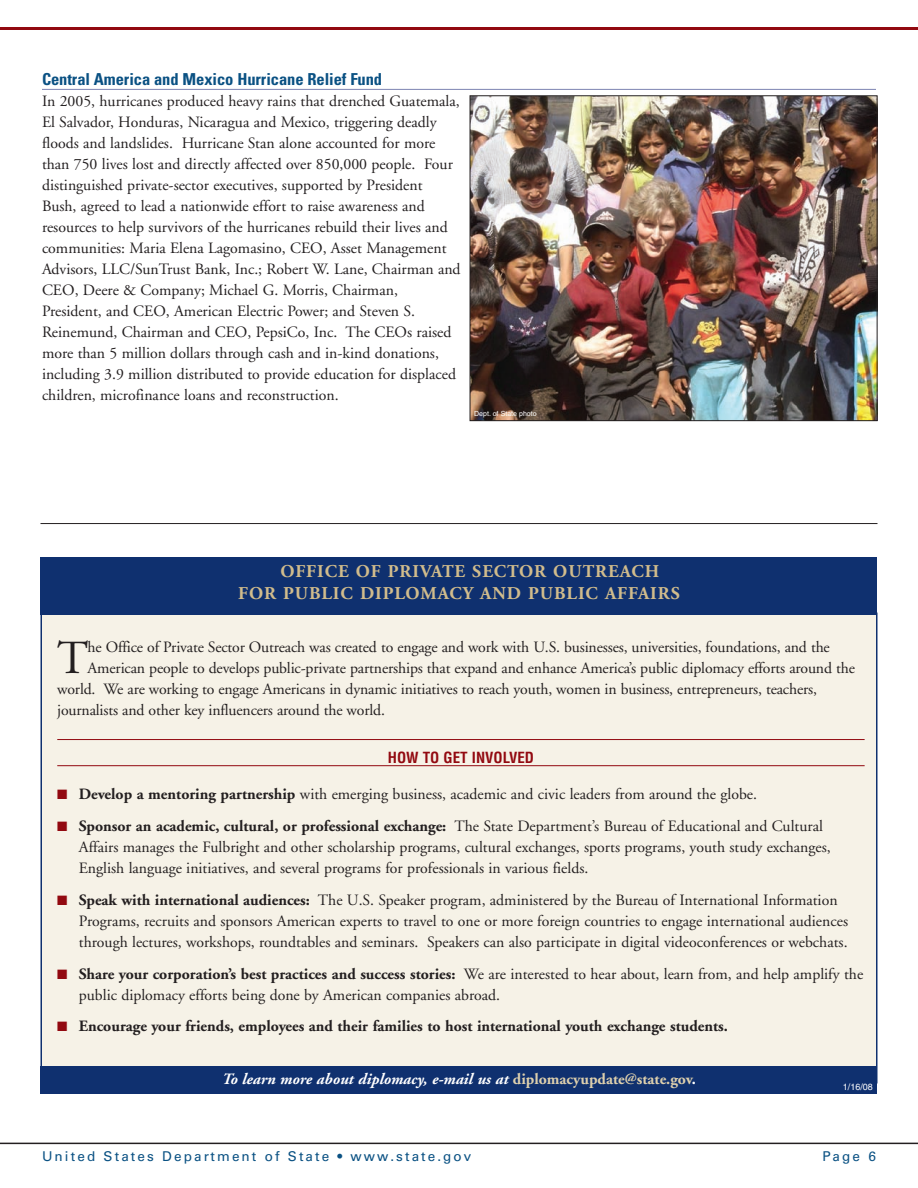
<style>
.page{position:relative;width:918px;height:1188px;background:#fff}
.page>*{position:absolute;margin:0;border:0;box-sizing:border-box;transform-origin:0 0}
.t1{font:47.4px "Adobe Garamond";color:#231f20}
.t2{font:700 18px/22.5px "Adobe Garamond";letter-spacing:.05em;color:#d1bc8c}
.t3{font:700 condensed 16.5px "Univers";letter-spacing:-.005em;color:#0a5183}
.t4{font:15.75px/21px "Adobe Garamond";color:#231f20}
.t5{font:700 15.75px "Adobe Garamond";color:#231f20}
.t6{font:italic 700 15.75px "Adobe Garamond";color:#fff}
.t7{font:700 condensed 15px "Helvetica";color:#920910}
.t8{font:13.5px "Univers";letter-spacing:.155em;color:#0a5183}
.t9{font:9px "Helvetica";color:#fff}
.t10{font:7.05px "Helvetica";color:#fff}
.s1{color:#920910}
.s2{font-weight:700}
.s3{font-style:normal;color:#ded0ad}
.s4{font-style:normal}
</style>
<div class="page">
<hr style="left:42px;top:89px;width:834px;height:1px;background:#7d83b2">
<hr style="left:0;top:1143px;width:918px;height:1px;background:#231f20">
<hr style="left:0;top:27px;width:918px;height:3px;background:#920910">
<div style="left:41px;top:613px;width:836px;height:470px;background:#f6f2e7"></div>
<hr style="left:57px;top:739px;width:808px;height:1px;background:#920910">
<hr style="left:57px;top:765px;width:808px;height:1px;background:#920910">
<div style="left:40px;top:557px;width:838px;height:58px;background:#0f306f"></div>
<div style="left:40px;top:1067px;width:838px;height:27px;background:#0f306f"></div>
<hr style="left:40px;top:523px;width:838px;height:1px;background:#231f20">
<img style="left:472px;top:97px;width:404px;height:322px">
<div style="left:470px;top:95px;width:408px;height:326px;border:1px solid #231f20"></div>
<p class="t3" style="left:42px;top:73px;width:342px">Central America and Mexico Hurricane Relief Fund</p>
<p class="t4" style="left:42px;top:92px;width:420px">In 2005, hurricanes produced heavy rains that drenched Guatemala, El Salvador, Honduras, Nicaragua and Mexico, triggering deadly floods and landslides. Hurricane Stan alone accounted for more than 750 lives lost and directly affected over 850,000 people. Four distinguished private-sector executives, supported by President Bush, agreed to lead a nationwide effort to raise awareness and resources to help survivors of the hurricanes rebuild their lives and communities: Maria Elena Lagomasino, CEO, Asset Management Advisors, LLC/SunTrust Bank, Inc.; Robert W. Lane, Chairman and CEO, Deere &amp; Company; Michael G. Morris, Chairman, President, and CEO, American Electric Power; and Steven S.<br>Reinemund, Chairman and CEO, PepsiCo, Inc. The CEOs raised more than 5 million dollars through cash and in-kind donations, including 3.9 million distributed to provide education for displaced children, microfinance loans and reconstruction.</p>
<p class="t10" style="left:474px;top:410px;width:64px">Dept. of State photo</p>
<p class="t2" style="left:238px;top:562px;width:443px;text-indent:42px">OFFICE OF PRIVATE SECTOR OUTREACH<br>FOR PUBLIC DIPLOMACY AND PUBLIC AFFAIRS</p>
<h1 class="t1" style="left:57px;top:639px;width:33px">T</h1>
<p class="t4" style="left:88px;top:638px;width:744px">he Office of Private Sector Outreach was created to engage and work with U.S. businesses, universities, foundations, and the</p>
<p class="t4" style="left:88px;top:659px;width:769px">American people to develops public-private partnerships that expand and enhance America’s public diplomacy efforts around the</p>
<p class="t4" style="left:57px;top:680px;width:761px">world. We are working to engage Americans in dynamic initiatives to reach youth, women in business, entrepreneurs, teachers,</p>
<p class="t4" style="left:57px;top:701px;width:329px">journalists and other key influencers around the world.</p>
<p class="t7" style="left:388px;top:749px;width:148px">HOW TO GET INVOLVED</p>
<p class="t4" style="left:57px;top:785px;width:701px"><span class="s1">■</span> <span class="s2">Develop a mentoring partnership</span> with emerging business, academic and civic leaders from around the globe.</p>
<p class="t4" style="left:79px;top:817px;width:753px;text-indent:-22px"><span class="s1">■</span> <span class="s2">Sponsor an academic, cultural, or professional exchange:</span> The State Department’s Bureau of Educational and Cultural<br>Affairs manages the Fulbright and other scholarship programs, cultural exchanges, sports programs, youth study exchanges,<br>English language initiatives, and several programs for professionals in various fields.</p>
<p class="t4" style="left:79px;top:891px;width:771px;text-indent:-22px"><span class="s1">■</span> <span class="s2">Speak with international audiences:</span> The U.S. Speaker program, administered by the Bureau of International Information<br>Programs, recruits and sponsors American experts to travel to one or more foreign countries to engage international audiences through lectures, workshops, roundtables and seminars. Speakers can also participate in digital videoconferences or webchats.</p>
<p class="t4" style="left:79px;top:964px;width:786px;text-indent:-22px"><span class="s1">■</span> <span class="s2">Share your corporation’s best practices and success stories:</span> We are interested to hear about, learn from, and help amplify the public diplomacy efforts being done by American companies abroad.</p>
<p class="t5" style="left:57px;top:1020px;width:672px"><span class="s1">■</span> Encourage your friends, employees and their families to host international youth exchange students.</p>
<p class="t6" style="left:222px;top:1073px;width:475px">To learn more about diplomacy, e-mail us at <span class="s3">diplomacyupdate@state.gov</span><span class="s4">.</span></p>
<p class="t9" style="left:843px;top:1083px;width:32px">1/16/08</p>
<p class="t8" style="left:42px;top:1151px;width:431px">United States Department of State • www.state.gov</p>
<p class="t8" style="left:823px;top:1151px;width:55px">Page 6</p>
</div>
